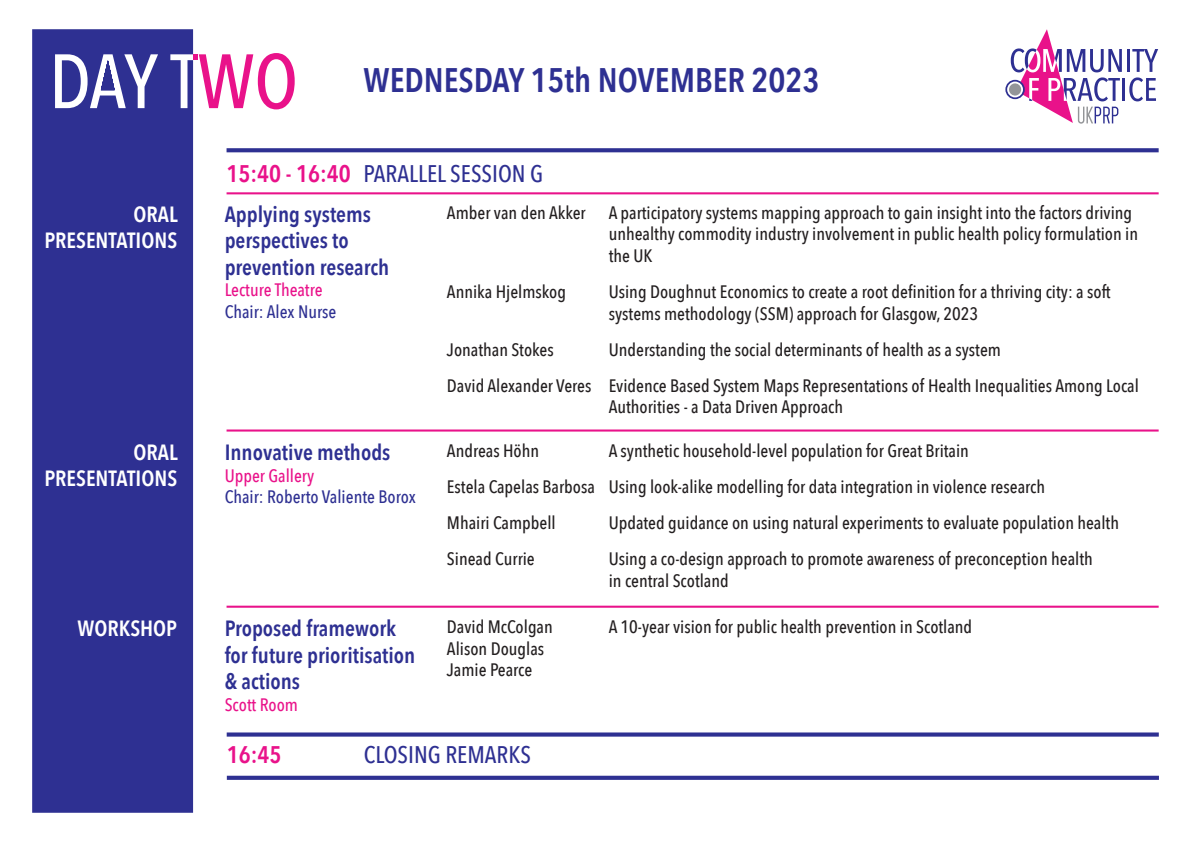
<style>
.page{position:relative;width:1191px;height:842px;background:#fff}
.page>*{position:absolute;margin:0;border:0;box-sizing:border-box;transform-origin:0 0}
.t1{font:600 34px "Avenir Next Condensed";color:#2e3092}
.t2{font:500 24px "Avenir Next Condensed";color:#2e3092}
.t3{font:600 24px "Avenir Next Condensed";color:#e9128a}
.t4{font:600 22px/26.4px "Avenir Next Condensed";color:#2e3092}
.t5{font:600 22px/26.4px "Avenir Next Condensed";color:#fff;text-align:right}
.t6{font:500 18px/36px "Avenir Next Condensed";color:#231f20}
.t7{font:500 18px "Avenir Next Condensed";color:#2e3092}
.t8{font:500 18px "Avenir Next Condensed";color:#e9128a}
.s1{font-weight:600;color:#e9128a}
</style>
<div class="page">
<hr style="left:1127px;top:49px;width:2px;height:23px;background:#2e3092">
<svg style="left:1010px;top:29px;width:111px;height:95px"></svg>
<hr style="left:1122px;top:78px;width:3px;height:23px;background:#2e3092">
<svg style="left:1129px;top:49px;width:29px;height:52px"></svg>
<svg style="left:1006px;top:81px;width:18px;height:17px"></svg>
<div style="left:1005px;top:80px;width:19px;height:19px;border:2px solid #2e3092;border-radius:50%"></div>
<div style="left:1008px;top:83px;width:13px;height:13px;background:#939598;border-radius:50%"></div>
<div style="left:32px;top:29px;width:161px;height:784px;background:#2e3092"></div>
<svg style="left:193px;top:53px;width:102px;height:56px"></svg>
<hr style="left:226px;top:192px;width:932px;height:2px;background:#e9128a">
<svg style="left:226px;top:148px;width:932px;height:4px;fill:#2e3092"></svg>
<hr style="left:226px;top:429px;width:932px;height:3px;background:#e9128a">
<hr style="left:226px;top:606px;width:932px;height:2px;background:#e9128a">
<div style="left:227px;top:732px;width:931px;height:5px;background:#2e3092"></div>
<svg style="left:227px;top:776px;width:932px;height:4px;fill:#2e3092"></svg>
<h1 class="t1" style="left:363px;top:51px;width:457px">WEDNESDAY 15th NOVEMBER 2023</h1>
<h2 class="t2" style="left:226px;top:159px;width:318px"><span class="s1">15:40 - 16:40</span> PARALLEL SESSION G</h2>
<p class="t5" style="left:44px;top:200px;width:135px">ORAL<br>PRESENTATIONS</p>
<p class="t6" style="left:609px;top:202px;width:531px;line-height:21.6px">A participatory systems mapping approach to gain insight into the factors driving unhealthy commodity industry involvement in public health policy formulation in the UK</p>
<p class="t6" style="left:609px;top:281px;width:503px;line-height:21.6px">Using Doughnut Economics to create a root definition for a thriving city: a soft systems methodology (SSM) approach for Glasgow, 2023</p>
<p class="t6" style="left:609px;top:331px;width:531px">Understanding the social determinants of health as a system<br>Evidence Based System Maps Representations of Health Inequalities Among Local</p>
<p class="t6" style="left:609px;top:389px;width:236px">Authorities - a Data Driven Approach</p>
<p class="t4" style="left:225px;top:438px;width:167px">Innovative methods</p>
<p class="t8" style="left:225px;top:464px;width:91px">Upper Gallery</p>
<p class="t7" style="left:225px;top:486px;width:193px">Chair: Roberto Valiente Borox</p>
<p class="t4" style="left:225px;top:200px;width:166px">Applying systems perspectives to prevention research</p>
<p class="t8" style="left:225px;top:279px;width:99px">Lecture Theatre</p>
<p class="t7" style="left:225px;top:301px;width:113px">Chair: Alex Nurse</p>
<p class="t6" style="left:447px;top:194px;width:140px">Amber van den Akker</p>
<p class="t6" style="left:447px;top:274px;width:121px">Annika Hjelmskog</p>
<p class="t6" style="left:447px;top:331px;width:146px">Jonathan Stokes<br>David Alexander Veres</p>
<p class="t5" style="left:44px;top:438px;width:135px">ORAL<br>PRESENTATIONS</p>
<p class="t6" style="left:609px;top:433px;width:512px">A synthetic household-level population for Great Britain<br>Using look-alike modelling for data integration in violence research<br>Updated guidance on using natural experiments to evaluate population health Using a co-design approach to promote awareness of preconception health</p>
<p class="t6" style="left:609px;top:562px;width:121px">in central Scotland</p>
<p class="t4" style="left:225px;top:615px;width:192px">Proposed framework for future prioritisation &amp; actions</p>
<p class="t8" style="left:225px;top:693px;width:75px">Scott Room</p>
<p class="t6" style="left:447px;top:433px;width:149px">Andreas Höhn<br>Estela Capelas Barbosa<br>Mhairi Campbell<br>Sinead Currie</p>
<p class="t5" style="left:77px;top:615px;width:101px">WORKSHOP</p>
<p class="t6" style="left:609px;top:609px;width:365px">A 10-year vision for public health prevention in Scotland</p>
<p class="t6" style="left:447px;top:616px;width:107px;line-height:21.6px">David McColgan<br>Alison Douglas<br>Jamie Pearce</p>
<h2 class="t3" style="left:227px;top:734px;width:56px">16:45</h2>
<h2 class="t2" style="left:364px;top:740px;width:169px">CLOSING REMARKS</h2>
</div>
